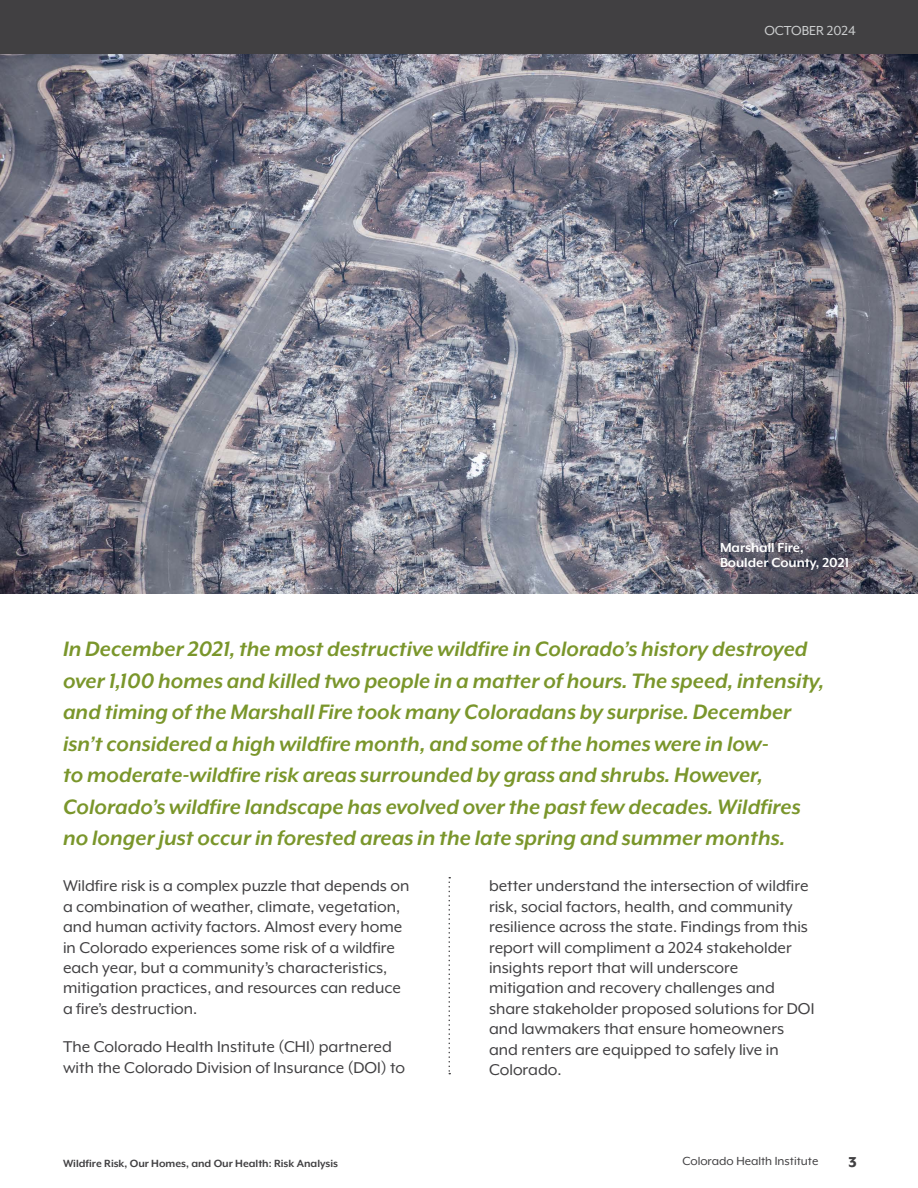
<style>
.page{position:relative;width:918px;height:1188px;background:#fff}
.page>*{position:absolute;margin:0;border:0;box-sizing:border-box;transform-origin:0 0}
.Intro_Paragraph{font:italic 700 24px/31.5px "Mr Eaves XL Mod OT";color:#7a962b}
.CHI_Body_Copy{font:18px/20.4px "Mr Eaves XL Mod OT";color:#414042}
.t1{font:800 16.5px "Mr Eaves XL Mod OT";color:#414042}
.Source_Endnote{font:700 15px "Mr Eaves XL Mod OT";color:#fff}
.t2{font:15px "Mr Eaves XL Mod OT";color:#cccecf}
.t3{font:13.5px "Mr Eaves XL Mod OT";color:#414042}
.t4{font:700 12px "Mr Eaves XL Mod OT";color:#414042}
</style>
<div class="page">
<div style="left:0;top:0;width:918px;height:54px;background:#414042"></div>
<svg style="left:448px;top:877px;width:2px;height:197px"></svg>
<img style="left:0;top:54px;width:918px;height:540px">
<p class="t2" style="left:764px;top:22px;width:93px">OCTOBER 2024</p>
<p class="Source_Endnote" style="left:720px;top:539px;width:85px">Marshall Fire,</p>
<p class="Source_Endnote" style="left:720px;top:554px;width:131px">Boulder County, 2021</p>
<p class="Intro_Paragraph" style="left:63px;top:633px;width:763px">In December 2021, the most destructive wildfire in Colorado’s history destroyed over 1,100 homes and killed two people in a matter of hours. The speed, intensity, and timing of the Marshall Fire took many Coloradans by surprise. December isn’t considered a high wildfire month, and some of the homes were in low-<br>to moderate-wildfire risk areas surrounded by grass and shrubs. However, Colorado’s wildfire landscape has evolved over the past few decades. Wildfires no longer just occur in forested areas in the late spring and summer months.</p>
<p class="CHI_Body_Copy" style="left:63px;top:876px;width:348px">Wildfire risk is a complex puzzle that depends on a combination of weather, climate, vegetation, and human activity factors. Almost every home in Colorado experiences some risk of a wildfire each year, but a community’s characteristics, mitigation practices, and resources can reduce a fire’s destruction.</p>
<p class="CHI_Body_Copy" style="left:63px;top:1037px;width:344px">The Colorado Health Institute (CHI) partnered with the Colorado Division of Insurance (DOI) to</p>
<p class="CHI_Body_Copy" style="left:489px;top:876px;width:327px">better understand the intersection of wildfire risk, social factors, health, and community resilience across the state. Findings from this report will compliment a 2024 stakeholder insights report that will underscore mitigation and recovery challenges and share stakeholder proposed solutions for DOI and lawmakers that ensure homeowners and renters are equipped to safely live in Colorado.</p>
<p class="t4" style="left:63px;top:1156px;width:277px">Wildfire Risk, Our Homes, and Our Health: Risk Analysis</p>
<p class="t3" style="left:682px;top:1153px;width:138px">Colorado Health Institute</p>
<p class="t1" style="left:848px;top:1153px;width:10px">3</p>
</div>
